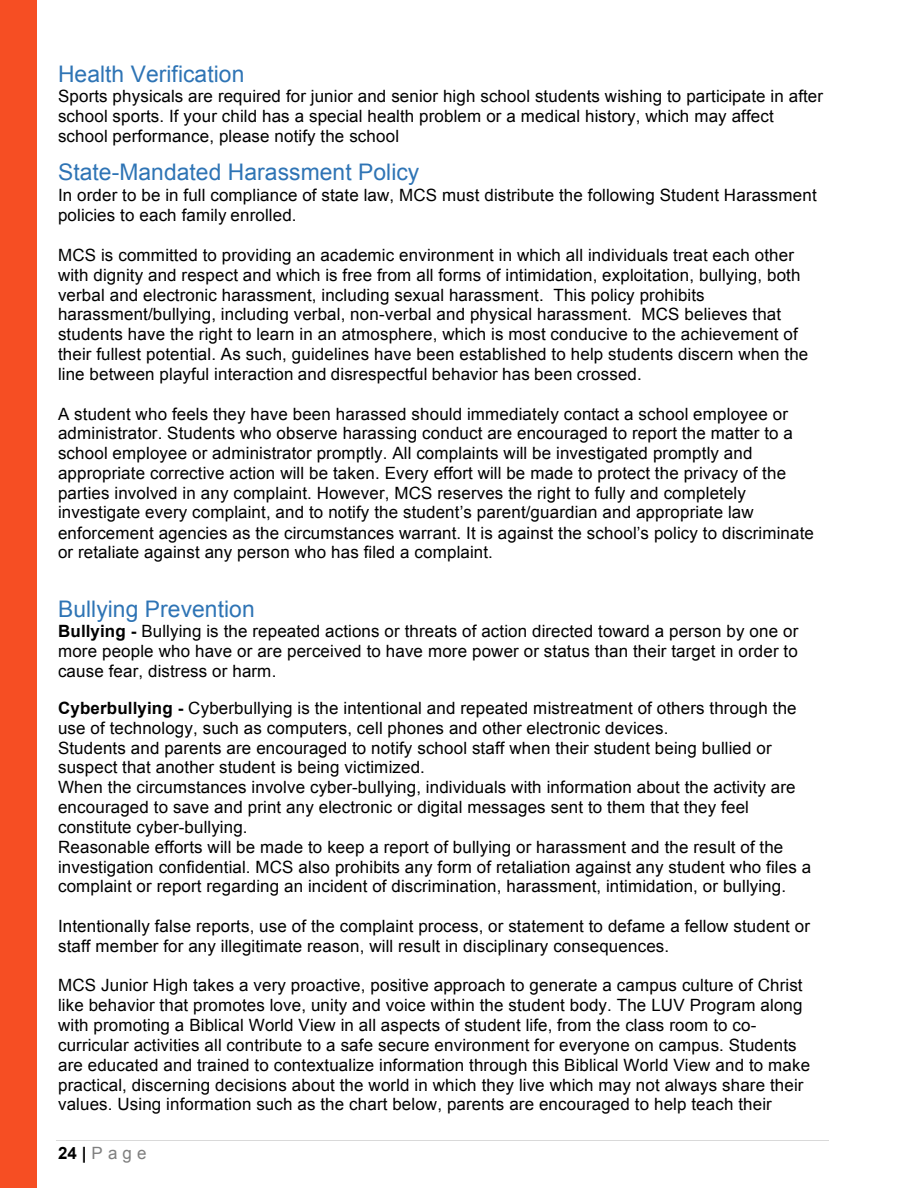
<style>
.page{position:relative;width:918px;height:1188px;background:#fff}
.page>*{position:absolute;margin:0;border:0;box-sizing:border-box;transform-origin:0 0}
.t1{font:22.8px "Arial";letter-spacing:.005em;color:#2e74b5}
.t2{font:16.95px/19.8px "Arial";letter-spacing:.01em;color:#000}
.t3{font:16.95px "Arial";color:#7f7f7f}
.s1{font-weight:700}
.s2{font-weight:700;color:#000}
</style>
<div class="page">
<div style="left:0;top:0;width:37px;height:1188px;background:#f64e23"></div>
<hr style="left:56px;top:1141px;width:773px;height:1px;background:#d9d9d9">
<p class="t1" style="left:58px;top:59px;width:188px">Health Verification</p>
<p class="t2" style="left:58px;top:87px;width:767px">Sports physicals are required for junior and senior high school students wishing to participate in after school sports. If your child has a special health problem or a medical history, which may affect school performance, please notify the school</p>
<p class="t1" style="left:58px;top:157px;width:363px">State-Mandated Harassment Policy</p>
<p class="t2" style="left:58px;top:185px;width:760px">In order to be in full compliance of state law, MCS must distribute the following Student Harassment policies to each family enrolled.</p>
<p class="t2" style="left:58px;top:245px;width:752px">MCS is committed to providing an academic environment in which all individuals treat each other with dignity and respect and which is free from all forms of intimidation, exploitation, bullying, both verbal and electronic harassment, including sexual harassment. This policy prohibits harassment/bullying, including verbal, non-verbal and physical harassment. MCS believes that students have the right to learn in an atmosphere, which is most conducive to the achievement of their fullest potential. As such, guidelines have been established to help students discern when the line between playful interaction and disrespectful behavior has been crossed.</p>
<p class="t2" style="left:58px;top:404px;width:757px">A student who feels they have been harassed should immediately contact a school employee or administrator. Students who observe harassing conduct are encouraged to report the matter to a school employee or administrator promptly. All complaints will be investigated promptly and appropriate corrective action will be taken. Every effort will be made to protect the privacy of the parties involved in any complaint. However, MCS reserves the right to fully and completely investigate every complaint, and to notify the student’s parent/guardian and appropriate law enforcement agencies as the circumstances warrant. It is against the school’s policy to discriminate or retaliate against any person who has filed a complaint.</p>
<p class="t1" style="left:58px;top:594px;width:198px">Bullying Prevention</p>
<p class="t2" style="left:58px;top:622px;width:742px;text-align:justify"><span class="s1">Bullying -</span> Bullying is the repeated actions or threats of action directed toward a person by one or more people who have or are perceived to have more power or status than their target in order to cause fear, distress or harm.</p>
<p class="t2" style="left:58px;top:698px;width:755px"><span class="s1">Cyberbullying -</span> Cyberbullying is the intentional and repeated mistreatment of others through the use of technology, such as computers, cell phones and other electronic devices.<br>Students and parents are encouraged to notify school staff when their student being bullied or suspect that another student is being victimized.<br>When the circumstances involve cyber-bullying, individuals with information about the activity are encouraged to save and print any electronic or digital messages sent to them that they feel constitute cyber-bullying.<br>Reasonable efforts will be made to keep a report of bullying or harassment and the result of the investigation confidential. MCS also prohibits any form of retaliation against any student who files a complaint or report regarding an incident of discrimination, harassment, intimidation, or bullying.</p>
<p class="t2" style="left:58px;top:916px;width:754px">Intentionally false reports, use of the complaint process, or statement to defame a fellow student or staff member for any illegitimate reason, will result in disciplinary consequences.</p>
<p class="t2" style="left:58px;top:976px;width:754px">MCS Junior High takes a very proactive, positive approach to generate a campus culture of Christ like behavior that promotes love, unity and voice within the student body. The LUV Program along with promoting a Biblical World View in all aspects of student life, from the class room to co&shy;curricular activities all contribute to a safe secure environment for everyone on campus. Students are educated and trained to contextualize information through this Biblical World View and to make practical, discerning decisions about the world in which they live which may not always share their values. Using information such as the chart below, parents are encouraged to help teach their</p>
<p class="t3" style="left:58px;top:1142px;width:90px"><span class="s2">24|</span> Page</p>
</div>
